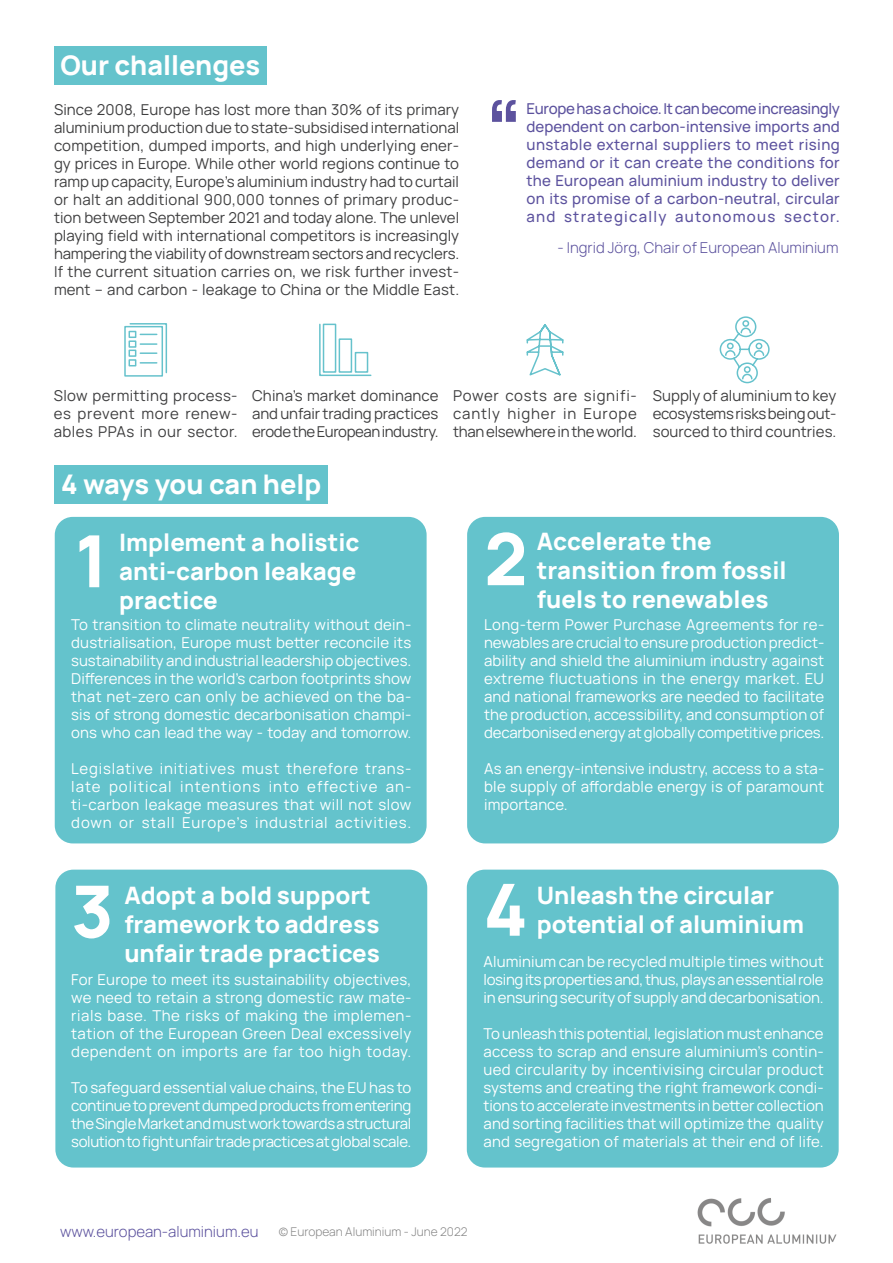
<style>
.page{position:relative;width:893px;height:1263px;background:#fff}
.page>*{position:absolute;margin:0;border:0;box-sizing:border-box;transform-origin:0 0}
.t1{font:600 90px "Manrope";color:#5c529e}
.t2{font:800 72px "Manrope";color:#fff}
.t3{font:800 27px "Manrope";color:#fff}
.t4{font:800 24px/28.8px "Manrope";color:#fff}
.t5{font:15px/18px "Manrope";letter-spacing:.005em;color:#fff;text-align:justify}
.t6{font:15px/18px "Manrope";letter-spacing:.005em;color:#3e3e3f;text-align:justify}
.t7{font:500 15px/18px "Manrope";letter-spacing:.08em;color:#5c529e;text-align:justify}
.t8{font:300 15px "Manrope";color:#5c529e}
.t9{font:300 12px "Manrope";color:#878787}
</style>
<div class="page">
<div style="left:54px;top:465px;width:273px;height:38px;background:#64c3cc"></div>
<div style="left:55px;top:517px;width:372px;height:326px;background:#64c3cc;border-radius:18px"></div>
<div style="left:467px;top:517px;width:372px;height:326px;background:#64c3cc;border-radius:18px"></div>
<div style="left:467px;top:870px;width:372px;height:297px;background:#64c3cc;border-radius:18px"></div>
<div style="left:55px;top:870px;width:372px;height:297px;background:#64c3cc;border-radius:18px"></div>
<svg style="left:124px;top:323px;width:44px;height:54px"></svg>
<svg style="left:319px;top:323px;width:53px;height:54px"></svg>
<svg style="left:526px;top:324px;width:38px;height:52px"></svg>
<svg style="left:719px;top:316px;width:51px;height:68px"></svg>
<div style="left:54px;top:46px;width:212px;height:39px;background:#64c3cc"></div>
<img style="left:697px;top:1198px;width:140px;height:46px">
<p class="t3" style="left:60px;top:46px;width:202px">Our challenges</p>
<p class="t6" style="left:54px;top:100px;width:407px">Since 2008, Europe has lost more than 30% of its primary aluminium production due to state-subsidised international competition, dumped imports, and high underlying ener&shy;gy prices in Europe. While other world regions continue to ramp up capacity, Europe’s aluminium industry had to curtail or halt an additional 900,000 tonnes of primary produc&shy;tion between September 2021 and today alone. The unlevel playing field with international competitors is increasingly hampering the viability of downstream sectors and recyclers.<br>If the current situation carries on, we risk further invest&shy;ment – and carbon - leakage to China or the Middle East.</p>
<p class="t1" style="left:485px;top:69px;width:40px">“</p>
<p class="t7" style="left:527px;top:99px;width:315px">Europe has a choice. It can become increasingly dependent on carbon-intensive imports and unstable external suppliers to meet rising demand or it can create the conditions for the European aluminium industry to deliver on its promise of a carbon-neutral, circular and strategically autonomous sector.</p>
<p class="t8" style="left:558px;top:237px;width:282px">- Ingrid Jörg, Chair of European Aluminium</p>
<p class="t6" style="left:54px;top:386px;width:185px">Slow permitting process&shy;es prevent more renew&shy;ables PPAs in our sector.</p>
<p class="t6" style="left:252px;top:386px;width:188px">China’s market dominance and unfair trading practices erode the European industry.</p>
<p class="t6" style="left:453px;top:386px;width:185px">Power costs are signifi&shy;cantly higher in Europe than elsewhere in the world.</p>
<p class="t6" style="left:653px;top:386px;width:185px">Supply of aluminium to key ecosystems risks being out&shy;sourced to third countries.</p>
<p class="t3" style="left:61px;top:465px;width:262px">4 ways you can help</p>
<p class="t2" style="left:75px;top:510px;width:34px">1</p>
<p class="t4" style="left:119px;top:527px;width:242px">Implement a holistic anti-carbon leakage practice</p>
<p class="t5" style="left:71px;top:615px;width:342px">To transition to climate neutrality without dein&shy;dustrialisation, Europe must better reconcile its sustainability and industrial leadership objectives.<br>Differences in the world’s carbon footprints show that net-zero can only be achieved on the ba&shy;sis of strong domestic decarbonisation champi&shy;ons who can lead the way - today and tomorrow.</p>
<p class="t5" style="left:71px;top:759px;width:342px">Legislative initiatives must therefore trans&shy;late political intentions into effective an&shy;ti-carbon leakage measures that will not slow down or stall Europe’s industrial activities.</p>
<p class="t2" style="left:71px;top:861px;width:44px">3</p>
<p class="t4" style="left:124px;top:880px;width:257px">Adopt a bold support framework to address unfair trade practices</p>
<p class="t5" style="left:71px;top:970px;width:342px">For Europe to meet its sustainability objectives, we need to retain a strong domestic raw mate&shy;rials base. The risks of making the implemen&shy;tation of the European Green Deal excessively dependent on imports are far too high today.</p>
<p class="t5" style="left:71px;top:1078px;width:342px">To safeguard essential value chains, the EU has to continue to prevent dumped products from entering the Single Market and must work towards a structural solution to fight unfair trade practices at global scale.</p>
<p class="t2" style="left:484px;top:508px;width:45px">2</p>
<p class="t4" style="left:537px;top:526px;width:251px">Accelerate the transition from fossil fuels to renewables</p>
<p class="t5" style="left:484px;top:615px;width:342px">Long-term Power Purchase Agreements for re&shy;newables are crucial to ensure production predict&shy;ability and shield the aluminium industry against extreme fluctuations in the energy market. EU and national frameworks are needed to facilitate the production, accessibility, and consumption of decarbonised energy at globally competitive prices.</p>
<p class="t5" style="left:484px;top:759px;width:342px">As an energy-intensive industry, access to a sta&shy;ble supply of affordable energy is of paramount importance.</p>
<p class="t2" style="left:484px;top:859px;width:46px">4</p>
<p class="t4" style="left:537px;top:880px;width:269px">Unleash the circular potential of aluminium</p>
<p class="t5" style="left:484px;top:952px;width:342px">Aluminium can be recycled multiple times without losing its properties and, thus, plays an essential role in ensuring security of supply and decarbonisation.</p>
<p class="t5" style="left:484px;top:1024px;width:342px">To unleash this potential, legislation must enhance access to scrap and ensure aluminium’s contin&shy;ued circularity by incentivising circular product systems and creating the right framework condi&shy;tions to accelerate investments in better collection and sorting facilities that will optimize the quality and segregation of materials at their end of life.</p>
<p class="t8" style="left:60px;top:1221px;width:200px">www.european-aluminium.eu</p>
<p class="t9" style="left:279px;top:1223px;width:190px">© European Aluminium - June 2022</p>
</div>
